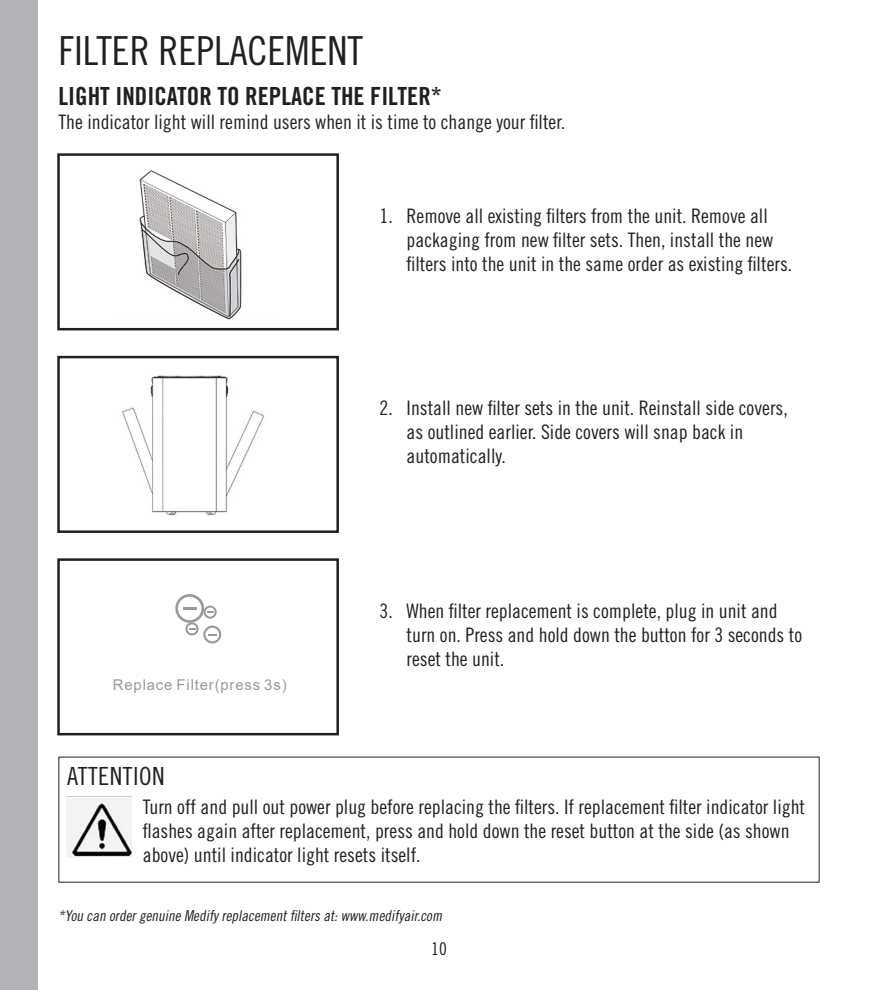
<style>
.page{position:relative;width:878px;height:990px;background:#fff}
.page>*{position:absolute;margin:0;border:0;box-sizing:border-box;transform-origin:0 0}
.MAIN_TITLES{font:40px "Trade Gothic LT Std Cn 18";color:#231f20}
.Bolded_Copy{font:25px "Trade Gothic Bold Cond Twenty";color:#231f20}
.t1{font:25px "Trade Gothic LT Std Cn 18";letter-spacing:.02em;color:#231f20}
.BODY_COPY_8_PT{font:20px/24px "Trade Gothic LT Std Cn 18";color:#231f20}
.t2{font:17.5px "Trade Gothic LT Std Cn 18";color:#231f20}
.NUMBERS_NORMAL_BULLE{font:italic 15px "Trade Gothic LT Std Cn 18";color:#231f20}
.t3{font:15px "Arial";letter-spacing:.055em;color:#979a9f}
</style>
<div class="page">
<div style="left:0;top:0;width:37px;height:990px;background:#b2b3b7"></div>
<div style="left:57px;top:153px;width:282px;height:177px;border:2px solid #231f20"></div>
<img style="left:66px;top:798px;width:65px;height:60px">
<div style="left:57px;top:356px;width:282px;height:177px;border:2px solid #231f20"></div>
<img style="left:139px;top:170px;width:103px;height:150px">
<img style="left:122px;top:375px;width:143px;height:141px">
<div style="left:57px;top:558px;width:282px;height:177px;border:2px solid #231f20"></div>
<svg style="left:175px;top:594px;width:47px;height:50px"></svg>
<p class="MAIN_TITLES" style="left:58px;top:27px;width:306px">FILTER REPLACEMENT</p>
<p class="Bolded_Copy" style="left:58px;top:81px;width:385px">LIGHT INDICATOR TO REPLACE THE FILTER*</p>
<p class="BODY_COPY_8_PT" style="left:58px;top:110px;width:508px">The indicator light will remind users when it is time to change your filter.</p>
<p class="BODY_COPY_8_PT" style="left:406px;top:204px;width:387px;text-indent:-27px">1. Remove all existing filters from the unit. Remove all packaging from new filter sets. Then, install the new filters into the unit in the same order as existing filters.</p>
<p class="BODY_COPY_8_PT" style="left:406px;top:396px;width:383px;text-indent:-27px">2. Install new filter sets in the unit. Reinstall side covers, as outlined earlier. Side covers will snap back in automatically.</p>
<p class="t3" style="left:113px;top:674px;width:175px">Replace Filter(press 3s)</p>
<p class="t1" style="left:67px;top:761px;width:99px">ATTENTION</p>
<p class="BODY_COPY_8_PT" style="left:406px;top:599px;width:397px;text-indent:-27px">3. When filter replacement is complete, plug in unit and turn on. Press and hold down the button for 3 seconds to reset the unit.</p>
<p class="BODY_COPY_8_PT" style="left:143px;top:794px;width:664px">Turn off and pull out power plug before replacing the filters. If replacement filter indicator light flashes again after replacement, press and hold down the reset button at the side (as shown above) until indicator light resets itself.</p>
<p class="NUMBERS_NORMAL_BULLE" style="left:58px;top:906px;width:388px">*You can ordergenuine Medifyreplacementfilters at:www.medifyair.com</p>
<p class="t2" style="left:431px;top:938px;width:17px">10</p>
</div>
